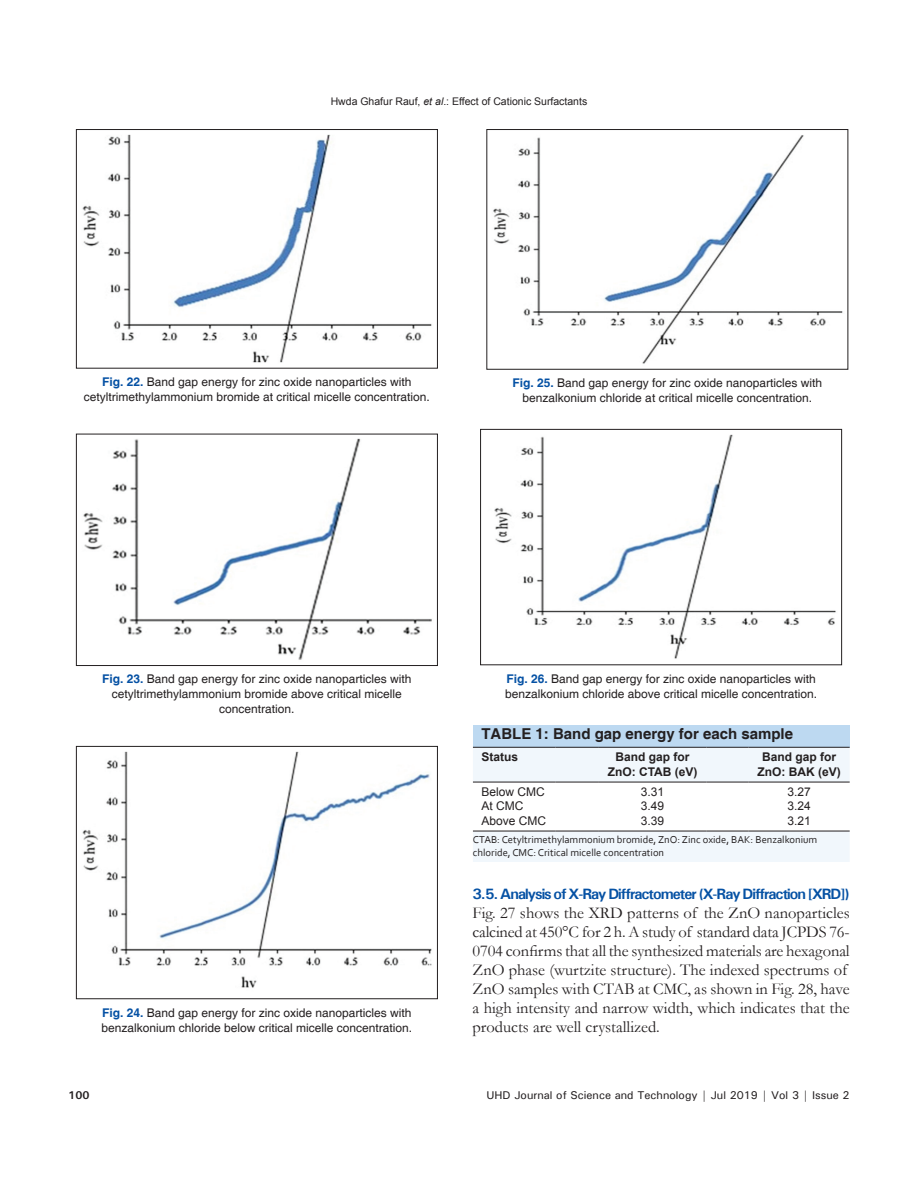
<style>
.page{position:relative;width:918px;height:1188px;background:#fff}
.page>*{position:absolute;margin:0;border:0;box-sizing:border-box;transform-origin:0 0}
.TX{font:16.5px/18.9px "Garamond";color:#231f20}
.t1{font:700 15px "Univers";letter-spacing:-.065em;color:#0551a4}
.TT{font:700 15px "Helvetica";color:#231f20}
.FGC{font:12px/15px "Helvetica";color:#231f20;text-align:center}
.TCH{font:700 12px/14.4px "Arial";color:#231f20;text-align:center}
.TB{font:12px "Arial";color:#231f20}
.TBL{font:12px "Arial";color:#231f20}
.t2{font:500 11.25px "Univers";color:#231f20}
.t3{font:700 11.25px "Univers";color:#231f20}
.TFN{font:10.5px/12.6px "Corbel";color:#231f20}
.t4{font:10.5px "Arial";color:#231f20}
.s1{font-style:italic}
.s2{font-weight:700;color:#0551a4}
</style>
<div class="page">
<img style="left:82px;top:134px;width:350px;height:229px">
<div style="left:76px;top:129px;width:362px;height:239px;border:1px solid #231f20"></div>
<img style="left:83px;top:438px;width:349px;height:222px">
<div style="left:76px;top:434px;width:362px;height:232px;border:1px solid #231f20"></div>
<img style="left:82px;top:751px;width:350px;height:237px">
<div style="left:76px;top:746px;width:362px;height:253px;border:1px solid #231f20"></div>
<img style="left:493px;top:135px;width:350px;height:229px">
<div style="left:487px;top:129px;width:361px;height:240px;border:1px solid #231f20"></div>
<img style="left:494px;top:434px;width:342px;height:225px">
<div style="left:480px;top:429px;width:362px;height:236px;border:1px solid #231f20"></div>
<div style="left:473px;top:725px;width:377px;height:22px;background:#bdd9f1"></div>
<svg style="left:473px;top:748px;width:377px;height:114px"></svg>
<hr style="left:473px;top:831px;width:82px;height:1px;background:#231f20">
<hr style="left:555px;top:831px;width:44px;height:1px;background:#231f20">
<hr style="left:599px;top:831px;width:107px;height:1px;background:#231f20">
<hr style="left:706px;top:831px;width:42px;height:1px;background:#231f20">
<hr style="left:748px;top:831px;width:102px;height:1px;background:#231f20">
<hr style="left:473px;top:782px;width:82px;height:1px;background:#231f20">
<hr style="left:555px;top:782px;width:44px;height:1px;background:#231f20">
<hr style="left:599px;top:782px;width:107px;height:1px;background:#231f20">
<hr style="left:706px;top:782px;width:42px;height:1px;background:#231f20">
<hr style="left:748px;top:782px;width:102px;height:1px;background:#231f20">
<hr style="left:473px;top:747px;width:82px;height:1px;background:#231f20">
<hr style="left:555px;top:747px;width:44px;height:1px;background:#231f20">
<hr style="left:599px;top:747px;width:107px;height:1px;background:#231f20">
<hr style="left:706px;top:747px;width:42px;height:1px;background:#231f20">
<hr style="left:748px;top:747px;width:102px;height:1px;background:#231f20">
<p class="t4" style="left:331px;top:94px;width:258px">Hwda Ghafur Rauf, <span class="s1">et al</span>.: Effect of Cationic Surfactants</p>
<p class="FGC" style="left:84px;top:375px;width:348px"><span class="s2">Fig. 22.</span> Band gap energy for zinc oxide nanoparticles with cetyltrimethylammonium bromide at critical micelle concentration.</p>
<p class="FGC" style="left:513px;top:376px;width:311px"><span class="s2">Fig. 25.</span> Band gap energy for zinc oxide nanoparticles with benzalkonium chloride at critical micelle concentration.</p>
<p class="FGC" style="left:102px;top:672px;width:311px"><span class="s2">Fig. 23.</span> Band gap energy for zinc oxide nanoparticles with cetyltrimethylammonium bromide above critical micelle concentration.</p>
<p class="FGC" style="left:102px;top:1005px;width:312px;text-align:left"><span class="s2">Fig. 24.</span> Band gap energy for zinc oxide nanoparticles with benzalkonium chloride below critical micelle concentration.</p>
<p class="FGC" style="left:505px;top:671px;width:314px;text-align:left"><span class="s2">Fig. 26.</span> Band gap energy for zinc oxide nanoparticles with benzalkonium chloride above critical micelle concentration.</p>
<p class="TT" style="left:481px;top:724px;width:313px">TABLE 1: Band gap energy for each sample</p>
<p class="TCH" style="left:481px;top:750px;width:38px">Status</p>
<p class="TCH" style="left:608px;top:750px;width:91px">Band gap for<br>ZnO: CTAB (eV)</p>
<p class="TCH" style="left:757px;top:750px;width:85px">Band gap for<br>ZnO: BAK (eV)</p>
<p class="TB" style="left:481px;top:783px;width:65px">Below CMC</p>
<p class="TB" style="left:641px;top:783px;width:25px">3.31</p>
<p class="TB" style="left:787px;top:783px;width:25px">3.27</p>
<p class="TB" style="left:481px;top:798px;width:43px">At CMC</p>
<p class="TB" style="left:641px;top:798px;width:25px">3.49</p>
<p class="TB" style="left:787px;top:798px;width:25px">3.24</p>
<p class="TBL" style="left:481px;top:812px;width:66px">Above CMC</p>
<p class="TBL" style="left:641px;top:812px;width:25px">3.39</p>
<p class="TBL" style="left:787px;top:812px;width:25px">3.21</p>
<p class="TFN" style="left:473px;top:833px;width:346px">CTAB: Cetyltrimethylammonium bromide, ZnO: Zinc oxide, BAK: Benzalkonium chloride, CMC: Critical micelle concentration</p>
<h2 class="t1" style="left:473px;top:885px;width:378px">3.5. Analysis of X-Ray Diffractometer (X-Ray Diffraction [XRD])</h2>
<p class="TX" style="left:473px;top:903px;width:379px">Fig. 27 shows the XRD patterns of the ZnO nanoparticles calcined at 450°C for 2 h. A study of standard data JCPDS 76- 0704 confirms that all the synthesized materials are hexagonal ZnO phase (wurtzite structure). The indexed spectrums of ZnO samples with CTAB at CMC, as shown in Fig. 28, have a high intensity and narrow width, which indicates that the products are well crystallized.</p>
<p class="t3" style="left:68px;top:1088px;width:23px">100</p>
<p class="t2" style="left:486px;top:1088px;width:365px">UHD Journal of Science and Technology | Jul 2019 | Vol 3 | Issue 2</p>
</div>
